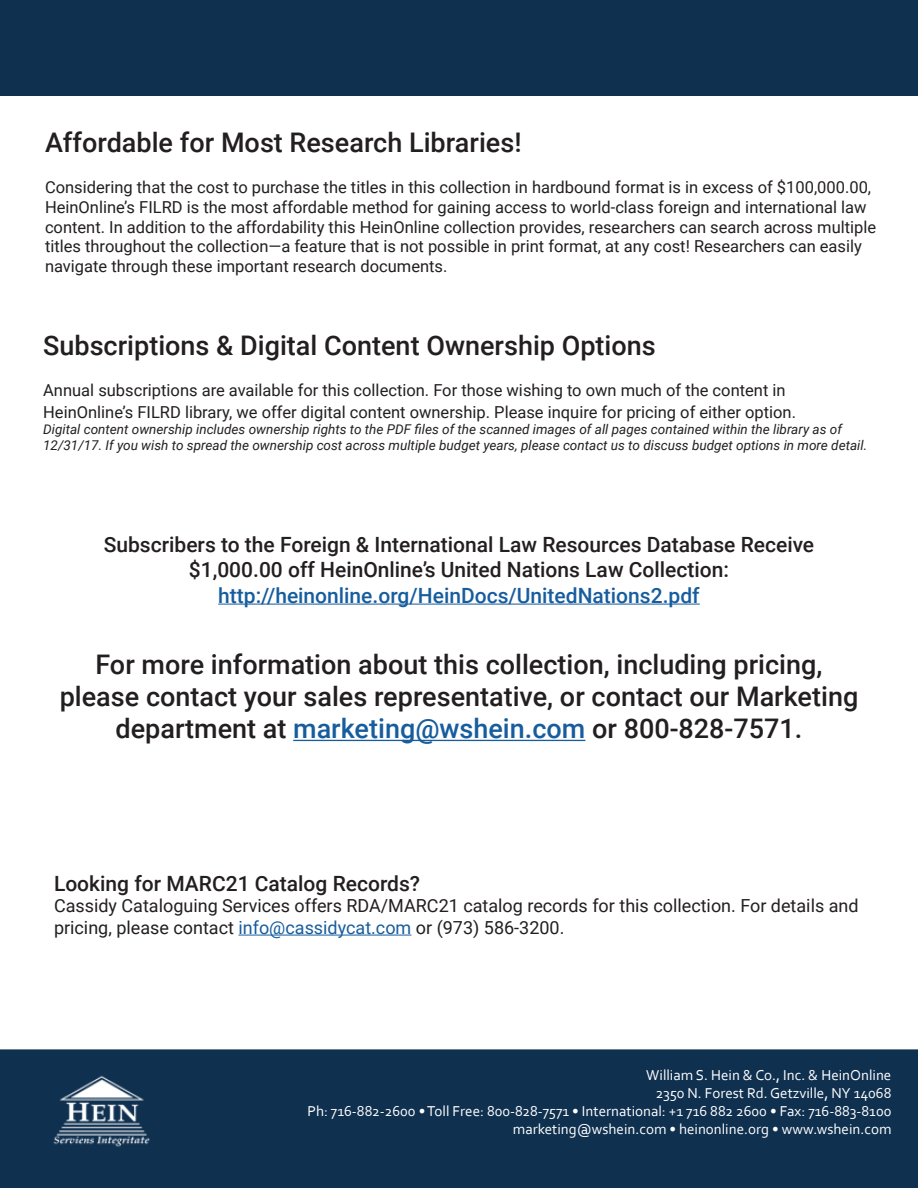
<style>
.page{position:relative;width:918px;height:1188px;background:#fff}
.page>*{position:absolute;margin:0;border:0;box-sizing:border-box;transform-origin:0 0}
.t1{font:500 27px/32.4px "Roboto";color:#231f20;text-align:center}
.t2{font:500 21px "Roboto";color:#231f20}
.t3{font:500 21px "Roboto";color:#175d9e}
.t4{font:18px/21.6px "Roboto";color:#231f20}
.t5{font:16.5px/19.8px "Roboto";color:#231f20}
.t6{font:15px "Corbel";color:#fff}
.t7{font:italic 13.5px/16.2px "Roboto";color:#231f20}
.s1{color:#175d9e}
</style>
<div class="page">
<div style="left:0;top:1049px;width:918px;height:139px;background:#0f304f"></div>
<img style="left:46px;top:1069px;width:112px;height:85px">
<div style="left:0;top:0;width:918px;height:95px;background:#0f304f"></div>
<hr style="left:293px;top:740px;width:292px;height:1px;background:#175d9e">
<hr style="left:218px;top:604px;width:482px;height:1px;background:#175d9e">
<hr style="left:238px;top:935px;width:173px;height:1px;background:#175d9e">
<p class="t1" style="left:45px;top:125px;width:478px">Affordable for Most Research Libraries!</p>
<p class="t5" style="left:45px;top:177px;width:833px">Considering that the cost to purchase the titles in this collection in hardbound format is in excess of $100,000.00, HeinOnline’s FILRD is the most affordable method for gaining access to world-class foreign and international law content. In addition to the affordability this HeinOnline collection provides, researchers can search across multiple titles throughout the collection—a feature that is not possible in print format, at any cost! Researchers can easily navigate through these important research documents.</p>
<p class="t1" style="left:43px;top:328px;width:614px">Subscriptions &amp; Digital Content Ownership Options</p>
<p class="t5" style="left:43px;top:379px;width:754px;line-height:21.6px">Annual subscriptions are available for this collection. For those wishing to own much of the content in<br>HeinOnline’s FILRD library, we offer digital content ownership. Please inquire for pricing of either option.</p>
<p class="t7" style="left:43px;top:421px;width:826px">Digital content ownership includes ownership rights to the PDF files of the scanned images of all pages contained within the library as of<br>12/31/17. If you wish to spread the ownership cost across multiple budget years, please contact us to discuss budget options in more detail.</p>
<p class="t2" style="left:104px;top:530px;width:712px">Subscribers to the Foreign &amp; International Law Resources Database Receive</p>
<p class="t2" style="left:189px;top:555px;width:542px">$1,000.00 off HeinOnline’s United Nations Law Collection:</p>
<p class="t3" style="left:218px;top:580px;width:483px">http://heinonline.org/HeinDocs/UnitedNations2.pdf</p>
<p class="t1" style="left:60px;top:647px;width:800px">For more information about this collection, including pricing, please contact your sales representative, or contact our Marketing department at <span class="s1">marketing@wshein.com</span> or 800-828-7571.</p>
<p class="t2" style="left:54px;top:868px;width:368px">Looking for MARC21 Catalog Records?</p>
<p class="t4" style="left:54px;top:894px;width:806px">Cassidy Cataloguing Services offers RDA/MARC21 catalog records for this collection. For details and pricing, please contact <span class="s1">info@cassidycat.com</span> or (973) 586-3200.</p>
<p class="t6" style="left:646px;top:1066px;width:247px">William S. Hein &amp; Co., Inc. &amp; HeinOnline</p>
<p class="t6" style="left:656px;top:1084px;width:237px">2350 N. Forest Rd. Getzville, NY 14068</p>
<p class="t6" style="left:307px;top:1102px;width:585px">Ph: 716-882-2600 • Toll Free: 800-828-7571 • International: +1 716 882 2600 • Fax: 716-883-8100</p>
<p class="t6" style="left:513px;top:1120px;width:380px">marketing@wshein.com • heinonline.org • www.wshein.com</p>
</div>
